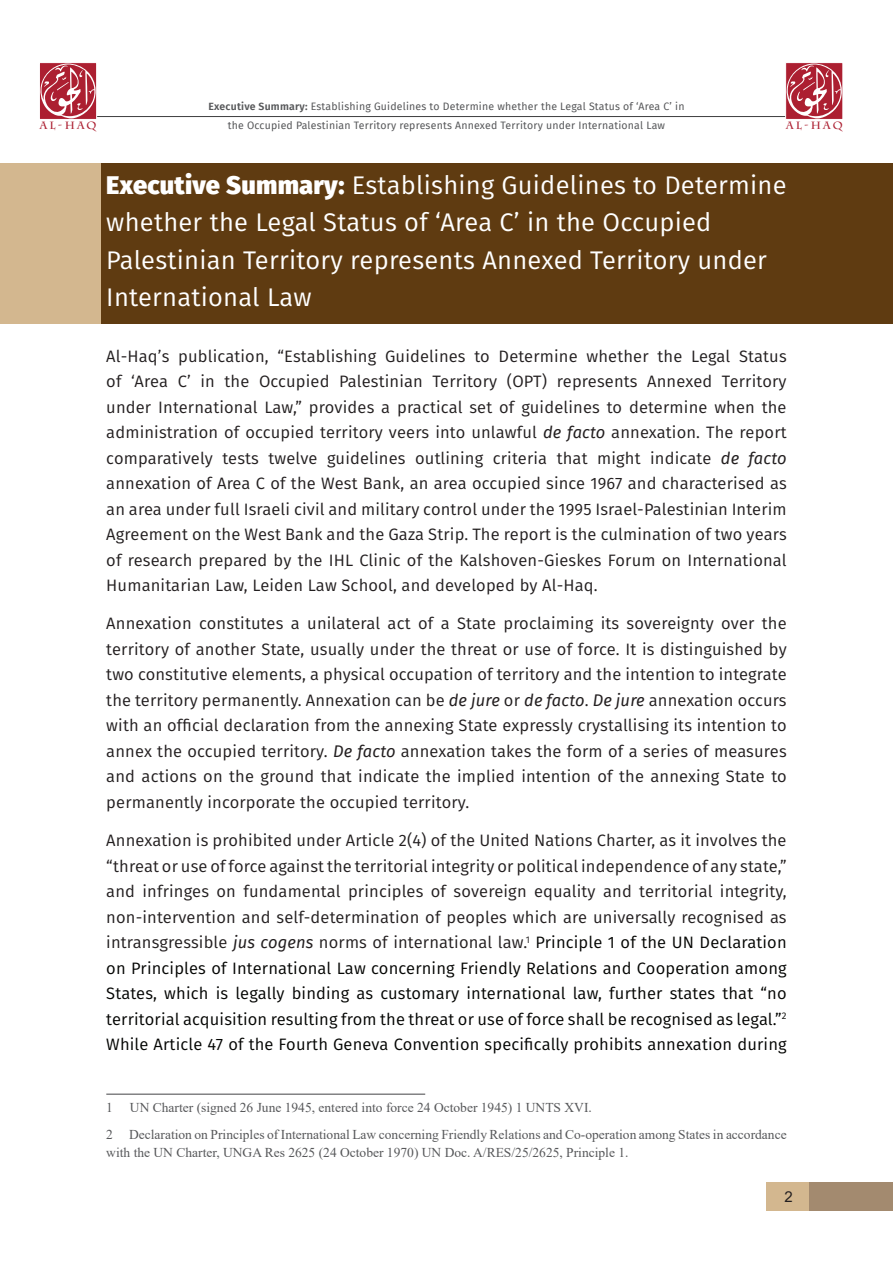
<style>
.page{position:relative;width:893px;height:1263px;background:#fff}
.page>*{position:absolute;margin:0;border:0;box-sizing:border-box;transform-origin:0 0}
.t1{font:25.5px/37.5px "Fira Sans";letter-spacing:.01em;color:#fff}
.t2{font:16.5px/25.5px "Fira Sans";letter-spacing:.01em;color:#231f20;text-align:justify}
.t3{font:15px "Arial";color:#231f20}
.t4{font:13.5px/26.5px "Times New Roman";color:#57585a}
.t5{font:10.5px "Fira Sans";letter-spacing:.02em;color:#57585a}
.t6{font:700 10.5px "Charlemagne Std";letter-spacing:.2em;color:#ac1f31}
.s1{font-weight:600}
.s2{font-weight:800}
.s3{font-style:italic}
.s4{color:#040503}
</style>
<div class="page">
<div style="left:766px;top:1182px;width:43px;height:28px;background:#d3b78f"></div>
<hr style="left:94px;top:116px;width:703px;height:1px;background:#3e3e3f">
<svg style="left:786px;top:63px;width:57px;height:56px"></svg>
<svg style="left:785px;top:64px;width:57px;height:55px;background:#c05664"></svg>
<svg style="left:40px;top:63px;width:57px;height:56px"></svg>
<svg style="left:40px;top:64px;width:56px;height:55px;background:#bf5361"></svg>
<div style="left:809px;top:1182px;width:84px;height:28px;background:#a38a6f"></div>
<div style="left:101px;top:163px;width:792px;height:160px;background:#5f3b11"></div>
<div style="left:0;top:163px;width:101px;height:160px;background:#d3b78f"></div>
<hr style="left:106px;top:1093px;width:319px;height:2px;background:#57585a">
<p class="t5" style="left:208px;top:98px;width:477px"><span class="s1">Executive Summary:</span> Establishing Guidelines to Determine whether the Legal Status of ‘Area C’ in</p>
<p class="t6" style="left:40px;top:119px;width:58px">AL-HAQ</p>
<p class="t5" style="left:228px;top:117px;width:439px">the Occupied Palestinian Territory represents Annexed Territory under International Law</p>
<p class="t6" style="left:786px;top:119px;width:58px">AL-HAQ</p>
<h1 class="t1" style="left:106px;top:166px;width:682px"><span class="s2">Executive Summary:</span> Establishing Guidelines to Determine whether the Legal Status of ‘Area C’ in the Occupied Palestinian Territory represents Annexed Territory under International Law</h1>
<p class="t2" style="left:106px;top:343px;width:682px">Al-Haq’s publication, “Establishing Guidelines to Determine whether the Legal Status of ‘Area C’ in the Occupied Palestinian Territory (OPT) represents Annexed Territory under International Law,” provides a practical set of guidelines to determine when the administration of occupied territory veers into unlawful <span class="s3">de facto</span> annexation. The report comparatively tests twelve guidelines outlining criteria that might indicate <span class="s3">de facto </span>annexation of Area C of the West Bank, an area occupied since 1967 and characterised as an area under full Israeli civil and military control under the 1995 Israel-Palestinian Interim Agreement on the West Bank and the Gaza Strip. The report is the culmination of two years of research prepared by the IHL Clinic of the Kalshoven-Gieskes Forum on International Humanitarian Law, Leiden Law School, and developed by Al-Haq.</p>
<p class="t2" style="left:106px;top:611px;width:682px">Annexation constitutes a unilateral act of a State proclaiming its sovereignty over the territory of another State, usually under the threat or use of force. It is distinguished by two constitutive elements, a physical occupation of territory and the intention to integrate the territory permanently. Annexation can be <span class="s3">de jure</span> or <span class="s3">de facto</span>. <span class="s3">De jure</span> annexation occurs with an official declaration from the annexing State expressly crystallising its intention to annex the occupied territory. <span class="s3">De facto</span> annexation takes the form of a series of measures and actions on the ground that indicate the implied intention of the annexing State to permanently incorporate the occupied territory.</p>
<p class="t2" style="left:106px;top:827px;width:682px">Annexation is prohibited under Article 2(4) of the United Nations Charter, as it involves the “threat or use of force against the territorial integrity or political independence of any state,” and infringes on fundamental principles of sovereign equality and territorial integrity, non-intervention and self-determination of peoples which are universally recognised as intransgressible <span class="s3">jus cogens</span> norms of international law.<sup>1</sup> <span class="s4">Principle 1 of the UN Declaration on Principles of International Law concerning Friendly Relations and Cooperation among States, which is legally binding as customary international law, further states that “no territorial acquisition resulting from the threat or use of force shall be recognised as legal.”</span><sup>2<br></sup><span class="s4">While Article 47 of the Fourth Geneva Convention specifically prohibits annexation during</span></p>
<p class="t4" style="left:106px;top:1094px;width:682px;text-indent:24px">UN Charter (signed 26 June 1945, entered into force 24 October 1945) 1 UNTS XVI.<br>2 Declaration on Principles of International Law concerning Friendly Relations and Co-operation among States in accordance</p>
<p class="t4" style="left:106px;top:1138px;width:524px">with the UN Charter, UNGA Res 2625 (24 October 1970) UN Doc. A/RES/25/2625, Principle 1.</p>
<p class="t4" style="left:106px;top:1094px;width:8px">1</p>
<p class="t3" style="left:785px;top:1186px;width:10px">2</p>
</div>
